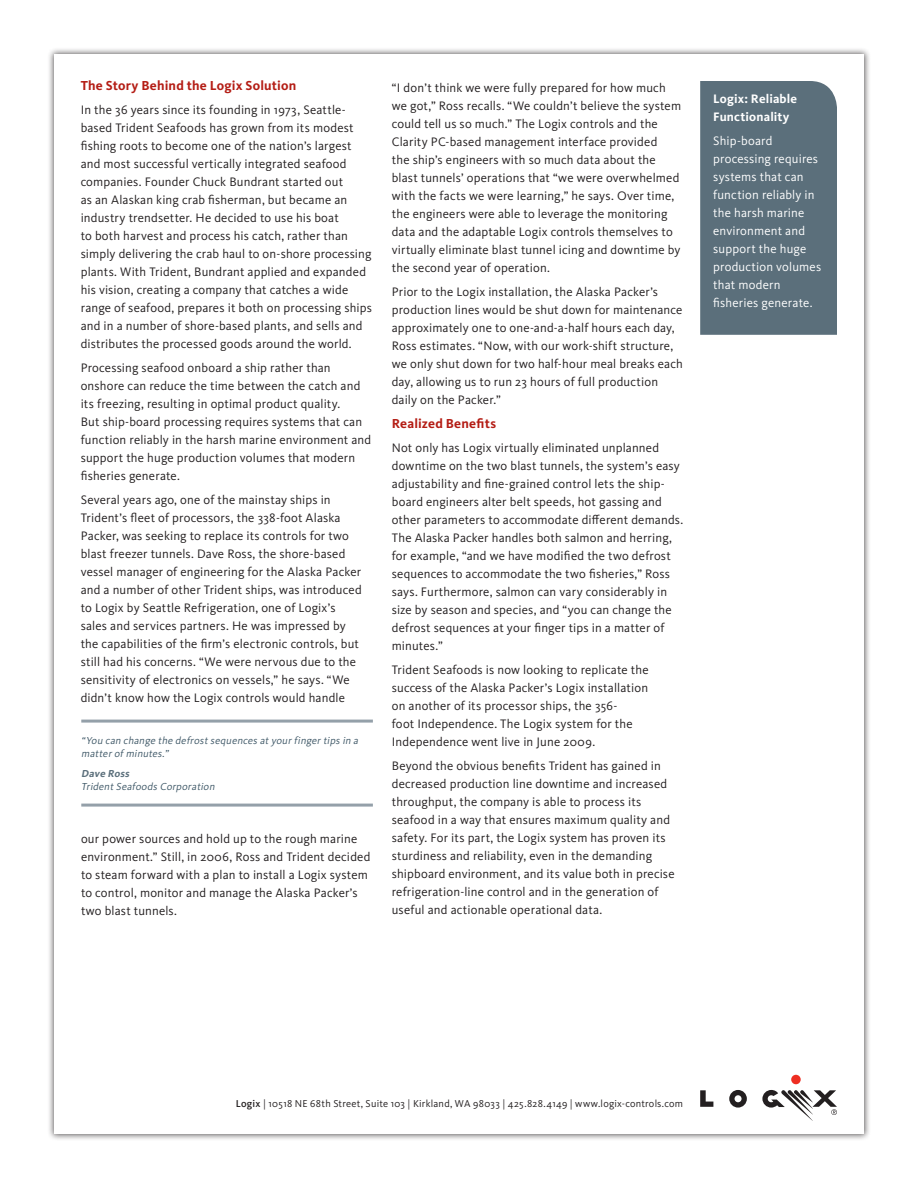
<style>
.page{position:relative;width:918px;height:1188px;background:#fff}
.page>*{position:absolute;margin:0;border:0;box-sizing:border-box;transform-origin:0 0}
.TEXT_SUBHEAD{font:700 13.5px "Kievit OT";letter-spacing:.015em;color:#b41d15}
.TEXT{font:700 13.5px "Kievit OT";letter-spacing:.015em;color:#b41d15}
.TEXT-2{font:12.75px/18px "Kievit OT";letter-spacing:.01em;color:#231f20}
.TOMBSTONE_TEXT{font:12.75px/18px "Kievit OT";letter-spacing:.01em;color:#fff}
.TOMBSTONE_HEADLINE{font:700 12.75px/18px "Kievit OT";letter-spacing:.015em;color:#fff}
.QUOTE___RULE_ABOVE{font:italic 10.5px/13.5px "Kievit OT";color:#405968}
.QUOTE___RULE_BELOW{font:italic 10.5px "Kievit OT";color:#405968}
.t1{font:italic 700 10.5px "Kievit OT";color:#5b6f7b}
.t2{font:10.35px "Kievit OT";letter-spacing:.02em;color:#231f20}
.s1{font-weight:500}
</style>
<div class="page">
<div style="left:47px;top:47px;width:824px;height:1094px;background:#231f20;opacity:.75"></div>
<div style="left:54px;top:54px;width:810px;height:1080px;background:#fff"></div>
<svg style="left:700px;top:1090px;width:13px;height:17px"></svg>
<div style="left:791px;top:1075px;width:10px;height:9px;background:#ee2e22;border-radius:50%"></div>
<svg style="left:729px;top:1090px;width:18px;height:18px"></svg>
<svg style="left:762px;top:1090px;width:75px;height:31px"></svg>
<div style="left:700px;top:81px;width:137px;height:254px;background:#5b6f7b"></div>
<hr style="left:81px;top:720px;width:292px;height:3px;background:#94a0a9">
<hr style="left:81px;top:804px;width:292px;height:3px;background:#94a0a9">
<p class="TEXT_SUBHEAD" style="left:81px;top:78px;width:217px">The Story Behind the Logix Solution</p>
<p class="TEXT-2" style="left:81px;top:101px;width:293px">In the 36 years since its founding in 1973, Seattle&shy;based Trident Seafoods has grown from its modest fishing roots to become one of the nation’s largest and most successful vertically integrated seafood companies. Founder Chuck Bundrant started out<br>as an Alaskan king crab fisherman, but became an industry trendsetter. He decided to use his boat<br>to both harvest and process his catch, rather than simply delivering the crab haul to on-shore processing plants. With Trident, Bundrant applied and expanded his vision, creating a company that catches a wide range of seafood, prepares it both on processing ships and in a number of shore-based plants, and sells and distributes the processed goods around the world.</p>
<p class="TEXT-2" style="left:81px;top:359px;width:292px">Processing seafood onboard a ship rather than onshore can reduce the time between the catch and its freezing, resulting in optimal product quality.<br>But ship-board processing requires systems that can function reliably in the harsh marine environment and support the huge production volumes that modern fisheries generate.</p>
<p class="TEXT-2" style="left:81px;top:491px;width:283px">Several years ago, one of the mainstay ships in Trident’s fleet of processors, the 338-foot Alaska Packer, was seeking to replace its controls for two blast freezer tunnels. Dave Ross, the shore-based vessel manager of engineering for the Alaska Packer and a number of other Trident ships, was introduced to Logix by Seattle Refrigeration, one of Logix’s sales and services partners. He was impressed by the capabilities of the firm’s electronic controls, but still had his concerns. “We were nervous due to the sensitivity of electronics on vessels,” he says. “We didn’t know how the Logix controls would handle</p>
<p class="QUOTE___RULE_ABOVE" style="left:81px;top:733px;width:281px">“You can change the defrostsequences atyourfingertips in a matterof minutes.”</p>
<p class="t1" style="left:81px;top:767px;width:52px">Dave Ross</p>
<p class="QUOTE___RULE_BELOW" style="left:81px;top:780px;width:137px">TridentSeafoods Corporation</p>
<p class="TEXT-2" style="left:81px;top:830px;width:291px">our power sources and hold up to the rough marine environment.” Still, in 2006, Ross and Trident decided to steam forward with a plan to install a Logix system to control, monitor and manage the Alaska Packer’s two blast tunnels.</p>
<p class="TEXT-2" style="left:392px;top:79px;width:291px">“I don’t think we were fully prepared for how much we got,” Ross recalls. “We couldn’t believe the system could tell us so much.” The Logix controls and the Clarity PC-based management interface provided<br>the ship’s engineers with so much data about the blast tunnels’ operations that “we were overwhelmed with the facts we were learning,” he says. Over time, the engineers were able to leverage the monitoring data and the adaptable Logix controls themselves to virtually eliminate blast tunnel icing and downtime by the second year of operation.</p>
<p class="TEXT-2" style="left:392px;top:283px;width:293px">Prior to the Logix installation, the Alaska Packer’s production lines would be shut down for maintenance approximately one to one-and-a-half hours each day, Ross estimates. “Now, with our work-shift structure, we only shut down for two half-hour meal breaks each day, allowing us to run 23 hours of full production daily on the Packer.”</p>
<p class="TEXT" style="left:392px;top:416px;width:106px">Realized Benefits</p>
<p class="TEXT-2" style="left:392px;top:439px;width:293px">Not only has Logix virtually eliminated unplanned downtime on the two blast tunnels, the system’s easy adjustability and fine-grained control lets the ship&shy;board engineers alter belt speeds, hot gassing and other parameters to accommodate different demands.<br>The Alaska Packer handles both salmon and herring, for example, “and we have modified the two defrost sequences to accommodate the two fisheries,” Ross says. Furthermore, salmon can vary considerably in size by season and species, and “you can change the defrost sequences at your finger tips in a matter of minutes.”</p>
<p class="TEXT-2" style="left:392px;top:661px;width:258px">Trident Seafoods is now looking to replicate the success of the Alaska Packer’s Logix installation on another of its processor ships, the 356-<br>foot Independence. The Logix system for the Independence went live in June 2009.</p>
<p class="TEXT-2" style="left:392px;top:757px;width:284px">Beyond the obvious benefits Trident has gained in decreased production line downtime and increased throughput, the company is able to process its seafood in a way that ensures maximum quality and safety. For its part, the Logix system has proven its sturdiness and reliability, even in the demanding shipboard environment, and its value both in precise refrigeration-line control and in the generation of useful and actionable operational data.</p>
<p class="TOMBSTONE_HEADLINE" style="left:713px;top:90px;width:85px">Logix: Reliable<br>Functionality</p>
<p class="TOMBSTONE_TEXT" style="left:713px;top:132px;width:109px">Ship-board processing requires systems that can function reliably in the harsh marine environment and support the huge production volumes that modern fisheries generate.</p>
<p class="t2" style="left:236px;top:1097px;width:449px"><span class="s1">Logix</span> | 10518 NE 68th Street, Suite 103 | Kirkland, WA 98033 | 425.828.4149 | www.logix-controls.com</p>
</div>
